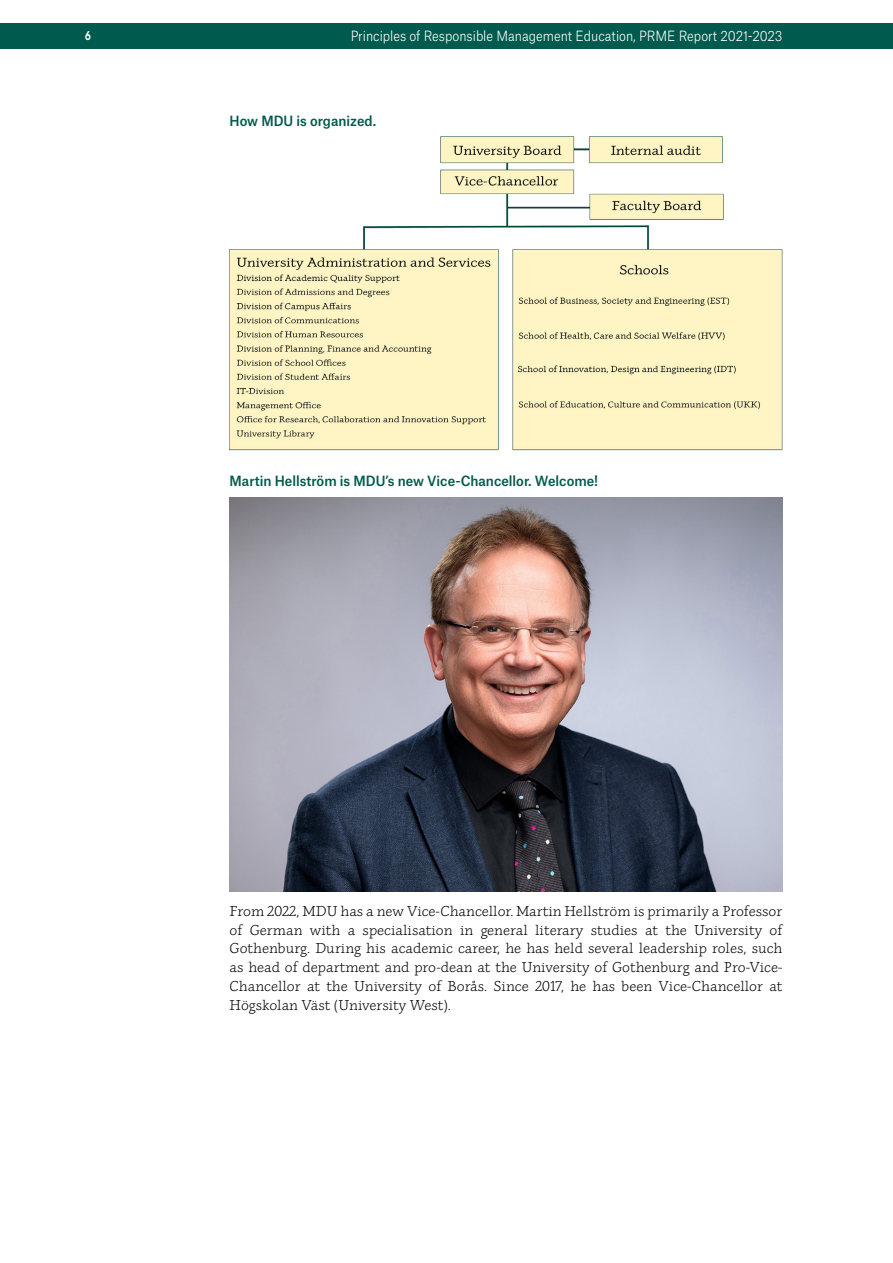
<style>
.page{position:relative;width:893px;height:1263px;background:#fff}
.page>*{position:absolute;margin:0;border:0;box-sizing:border-box;transform-origin:0 0}
.t1{font:300 13.5px/18.9px "Ducta MDH";color:#000;text-align:justify}
.t2{font:500 13.5px "Atlas Grotesk";color:#005a4d;scale:.95 1}
.t3{font:300 13.5px "Atlas Grotesk";color:#fff;scale:.9 1}
.t4{font:600 12px "ITC Avant Garde Pro";color:#fff;scale:.85 1}
</style>
<div class="page">
<img style="left:230px;top:136px;width:553px;height:315px">
<img style="left:230px;top:497px;width:552px;height:394px">
<div style="left:0;top:23px;width:893px;height:26px;background:#005a4d"></div>
<p class="t4" style="left:85px;top:27px;width:8px">6</p>
<p class="t3" style="left:351px;top:25px;width:481px">Principles of Responsible Management Education, PRME Report 2021-2023</p>
<p class="t2" style="left:230px;top:110px;width:156px">How MDU is organized.</p>
<p class="t2" style="left:230px;top:470px;width:389px">Martin Hellström is MDU’s new Vice-Chancellor. Welcome!</p>
<p class="t1" style="left:230px;top:902px;width:554px">From 2022, MDU has a new Vice-Chancellor. Martin Hellström is primarily a Professor of German with a specialisation in general literary studies at the University of Gothenburg. During his academic career, he has held several leadership roles, such as head of department and pro-dean at the University of Gothenburg and Pro-Vice-Chancellor at the University of Borås. Since 2017, he has been Vice-Chancellor at Högskolan Väst (University West).</p>
</div>
